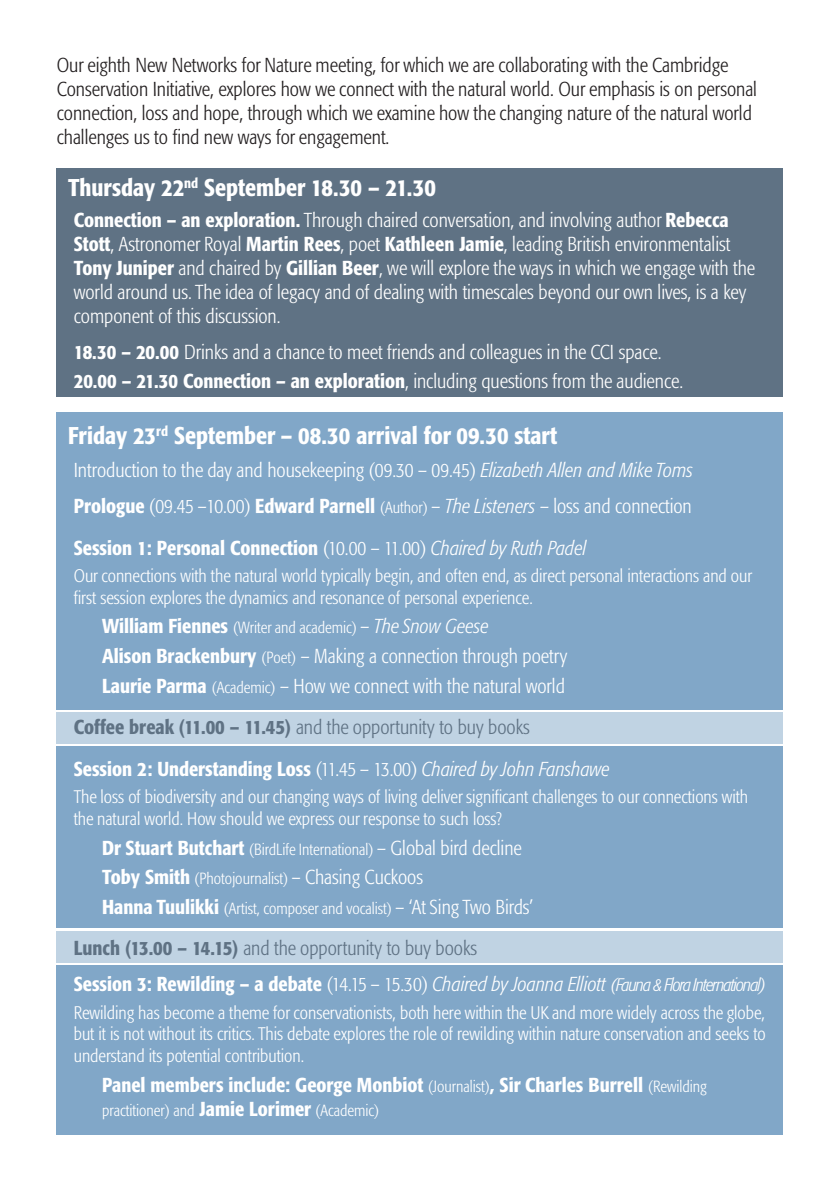
<style>
.page{position:relative;width:840px;height:1191px;background:#fff}
.page>*{position:absolute;margin:0;border:0;box-sizing:border-box;transform-origin:0 0}
.t1{font:500 condensed 24px "Formata BQ";color:#fff}
.t2{font:300 condensed 20px/24px "Formata BQ";color:#fff}
.t3{font:500 condensed 20px "Formata BQ";color:#fff}
.t4{font:300 condensed 20px/24px "Formata BQ";color:#231f20}
.t5{font:300 condensed 20px "Formata BQ";color:#5f7284}
.t6{font:300 condensed 18px/21.6px "Formata BQ";color:#fff}
.t7{font:300 condensed 16px "Formata BQ";color:#fff}
.s1{font-weight:500}
.s2{font-weight:300}
.s3{font-style:italic}
.s4{font-size:16px}
.s5{font-weight:300;font-style:italic}
.s6{font-weight:500;font-size:20px}
.s7{font-size:20px}
.s8{font-style:italic;font-size:20px}
.s9{font-weight:300;font-style:italic;font-size:18px}
.s10{font-weight:300;font-size:16px}
</style>
<div class="page">
<div style="left:57px;top:965px;width:725px;height:169px;background:#81a7c8"></div>
<div style="left:57px;top:931px;width:725px;height:31px;background:#c0d3e3"></div>
<div style="left:57px;top:712px;width:725px;height:32px;background:#c0d3e3"></div>
<div style="left:57px;top:746px;width:725px;height:182px;background:#81a7c8"></div>
<div style="left:57px;top:169px;width:725px;height:228px;background:#5f7284"></div>
<div style="left:57px;top:412px;width:725px;height:298px;background:#81a7c8"></div>
<p class="t4" style="left:57px;top:53px;width:701px">Our eighth New Networks for Nature meeting, for which we are collaborating with the Cambridge Conservation Initiative, explores how we connect with the natural world. Our emphasis is on personal connection, loss and hope, through which we examine how the changing nature of the natural world challenges us to find new ways for engagement.</p>
<p class="t1" style="left:68px;top:173px;width:369px">Thursday 22<sup>nd</sup> September 18.30 – 21.30</p>
<p class="t2" style="left:74px;top:209px;width:682px"><span class="s1">Connection – an exploration.</span> Through chaired conversation, and involving author <span class="s1">Rebecca Stott</span>, Astronomer Royal <span class="s1">Martin Rees</span>, poet <span class="s1">Kathleen Jamie</span>, leading British environmentalist <span class="s1">Tony Juniper</span> and chaired by <span class="s1">Gillian Beer</span>, we will explore the ways in which we engage with the world around us. The idea of legacy and of dealing with timescales beyond our own lives, is a key component of this discussion.</p>
<p class="t2" style="left:74px;top:340px;width:589px"><span class="s1">18.30 – 20.00</span> Drinks and a chance to meet friends and colleagues in the CCI space.</p>
<p class="t3" style="left:74px;top:369px;width:610px">20.00 – 21.30 Connection – an exploration<span class="s2">, including questions from the audience.</span></p>
<p class="t1" style="left:68px;top:421px;width:490px">Friday 23<sup>rd</sup> September – 08.30 arrival for 09.30 start</p>
<p class="t2" style="left:74px;top:458px;width:620px">Introduction to the day and housekeeping (09.30 – 09.45) <span class="s3">Elizabeth Allen and Mike Toms</span></p>
<p class="t2" style="left:74px;top:494px;width:619px"><span class="s1">Prologue</span> (09.45 –10.00) <span class="s1">Edward Parnell</span> <span class="s4">(Author)</span> – <span class="s3">The Listeners</span> – loss and connection</p>
<p class="t3" style="left:74px;top:535px;width:514px">Session 1: Personal Connection <span class="s2">(10.00 – 11.00)</span> <span class="s5">Chaired by Ruth Padel</span></p>
<p class="t6" style="left:74px;top:565px;width:679px">Our connections with the natural world typically begin, and often end, as direct personal interactions and our first session explores the dynamics and resonance of personal experience.</p>
<p class="t7" style="left:102px;top:618px;width:388px"><span class="s6">William Fiennes</span> (Writer and academic) <span class="s7">–</span> <span class="s8">The Snow Geese</span></p>
<p class="t2" style="left:102px;top:644px;width:466px"><span class="s1">Alison Brackenbury</span> <span class="s4">(Poet)</span> – Making a connection through poetry</p>
<p class="t2" style="left:102px;top:674px;width:464px"><span class="s1">Laurie Parma</span> <span class="s4">(Academic)</span> – How we connect with the natural world</p>
<p class="t5" style="left:74px;top:715px;width:457px"><span class="s1">Coffee break (11.00 – 11.45)</span> and the opportunity to buy books</p>
<p class="t3" style="left:74px;top:756px;width:537px">Session 2: Understanding Loss <span class="s2">(11.45 – 13.00)</span> <span class="s5">Chaired by John Fanshawe</span></p>
<p class="t6" style="left:74px;top:786px;width:675px">The loss of biodiversity and our changing ways of living deliver significant challenges to our connections with the natural world. How should we express our response to such loss?</p>
<p class="t7" style="left:102px;top:839px;width:421px"><span class="s6">Dr Stuart Butchart</span> (BirdLife International) <span class="s7">– Global bird decline</span></p>
<p class="t7" style="left:102px;top:869px;width:322px"><span class="s6">Toby Smith</span> (Photojournalist) <span class="s7">– Chasing Cuckoos</span></p>
<p class="t7" style="left:102px;top:899px;width:432px"><span class="s6">Hanna Tuulikki</span> (Artist, composer and vocalist) <span class="s7">– ‘At Sing Two Birds’</span></p>
<p class="t5" style="left:74px;top:936px;width:404px"><span class="s1">Lunch (13.00 – 14.15)</span> and the opportunity to buy books</p>
<p class="t3" style="left:74px;top:972px;width:693px">Session 3: Rewilding – a debate <span class="s2">(14.15 – 15.30)</span> <span class="s5">Chaired by Joanna Elliott</span> <span class="s9">(Fauna &amp; Flora International)</span></p>
<p class="t6" style="left:74px;top:1002px;width:693px;text-align:justify">Rewilding has become a theme for conservationists, both here within the UK and more widely across the globe, but it is not without its critics. This debate explores the role of rewilding within nature conservation and seeks to understand its potential contribution.</p>
<p class="t3" style="left:102px;top:1072px;width:605px">Panel members include: George Monbiot <span class="s10">(Journalist)</span>, Sir Charles Burrell <span class="s10">(Rewilding</span></p>
<p class="t7" style="left:102px;top:1100px;width:278px">practitioner) and <span class="s6">Jamie Lorimer</span> (Academic)</p>
</div>
